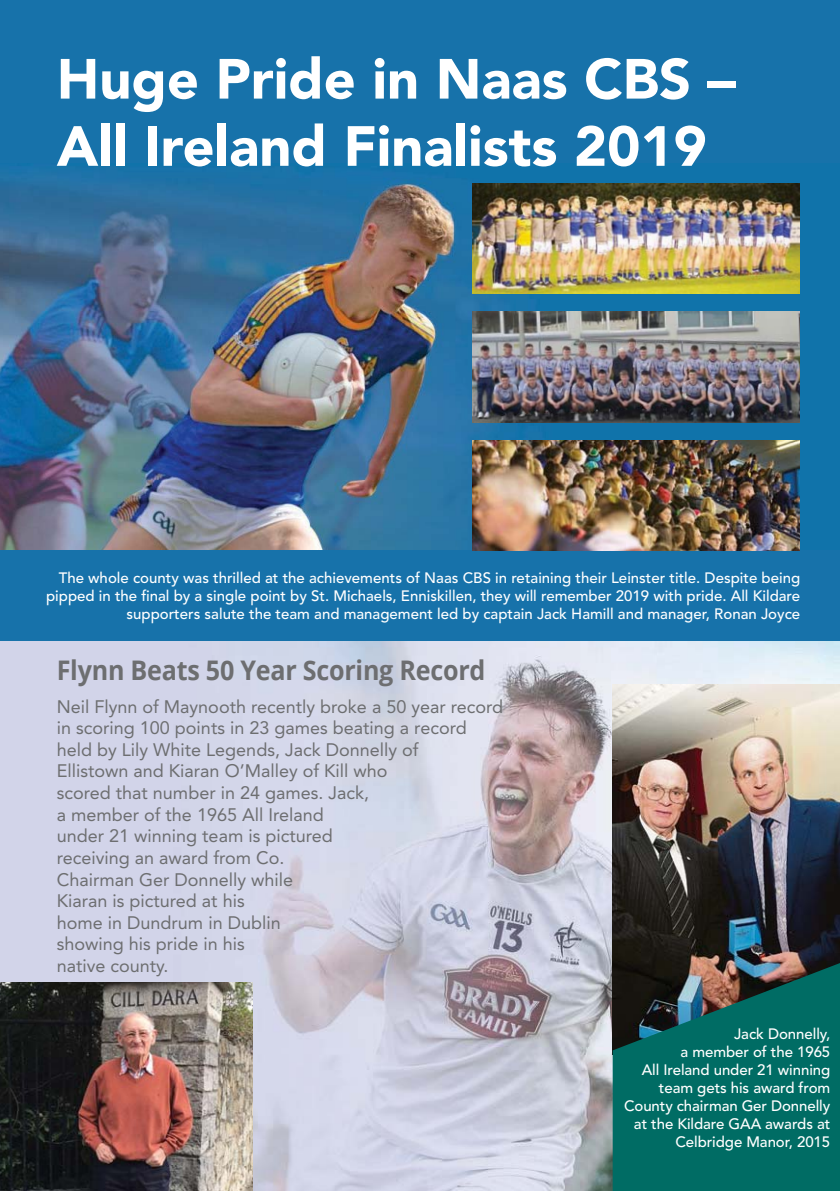
<style>
.page{position:relative;width:840px;height:1191px;background:#fff}
.page>*{position:absolute;margin:0;border:0;box-sizing:border-box;transform-origin:0 0}
.t1{font:900 56px/67.2px "Avenir";color:#fff}
.t2{font:700 27px "Open Sans";letter-spacing:-.01em;color:#6d6e70;scale:.93 1}
.t3{font:18px/21.6px "Avenir";color:#6d6e70}
.t4{font:500 15px/18px "Avenir";color:#fff;text-align:right}
</style>
<div class="page">
<img style="left:0;top:640px;width:839px;height:551px">
<img style="left:0;top:162px;width:839px;height:388px">
<div style="left:0;top:0;width:839px;height:162px;background:#1772aa"></div>
<div style="left:0;top:550px;width:839px;height:90px;background:#1772aa"></div>
<img style="left:472px;top:183px;width:327px;height:111px">
<img style="left:472px;top:312px;width:327px;height:110px">
<img style="left:472px;top:440px;width:327px;height:110px">
<img style="left:612px;top:684px;width:227px;height:279px">
<svg style="left:612px;top:963px;width:227px;height:228px;background:#0c625c"></svg>
<img style="left:0;top:982px;width:252px;height:209px">
<h1 class="t1" style="left:57px;top:48px;width:680px">Huge Pride in Naas CBS –<br>All Ireland Finalists 2019</h1>
<p class="t4" style="left:46px;top:569px;width:755px">The whole county was thrilled at the achievements of Naas CBS in retaining their Leinster title. Despite being pipped in the final by a single point by St. Michaels, Enniskillen, they will remember 2019 with pride. All Kildare supporters salute the team and management led by captain Jack Hamill and manager, Ronan Joyce</p>
<h2 class="t2" style="left:57px;top:651px;width:462px">Flynn Beats 50 Year Scoring Record</h2>
<p class="t3" style="left:57px;top:696px;width:448px">Neil Flynn of Maynooth recently broke a 50 year record in scoring 100 points in 23 games beating a record held by Lily White Legends, Jack Donnelly of<br>Ellistown and Kiaran O’Malley of Kill who<br>scored that number in 24 games. Jack,<br>a member of the 1965 All Ireland<br>under 21 winning team is pictured<br>receiving an award from Co.<br>Chairman Ger Donnelly while<br>Kiaran is pictured at his<br>home in Dundrum in Dublin<br>showing his pride in his<br>native county.</p>
<p class="t4" style="left:623px;top:1025px;width:208px">Jack Donnelly,<br>a member of the 1965<br>All Ireland under 21 winning team gets his award from<br>County chairman Ger Donnelly at the Kildare GAA awards at<br>Celbridge Manor, 2015</p>
</div>
